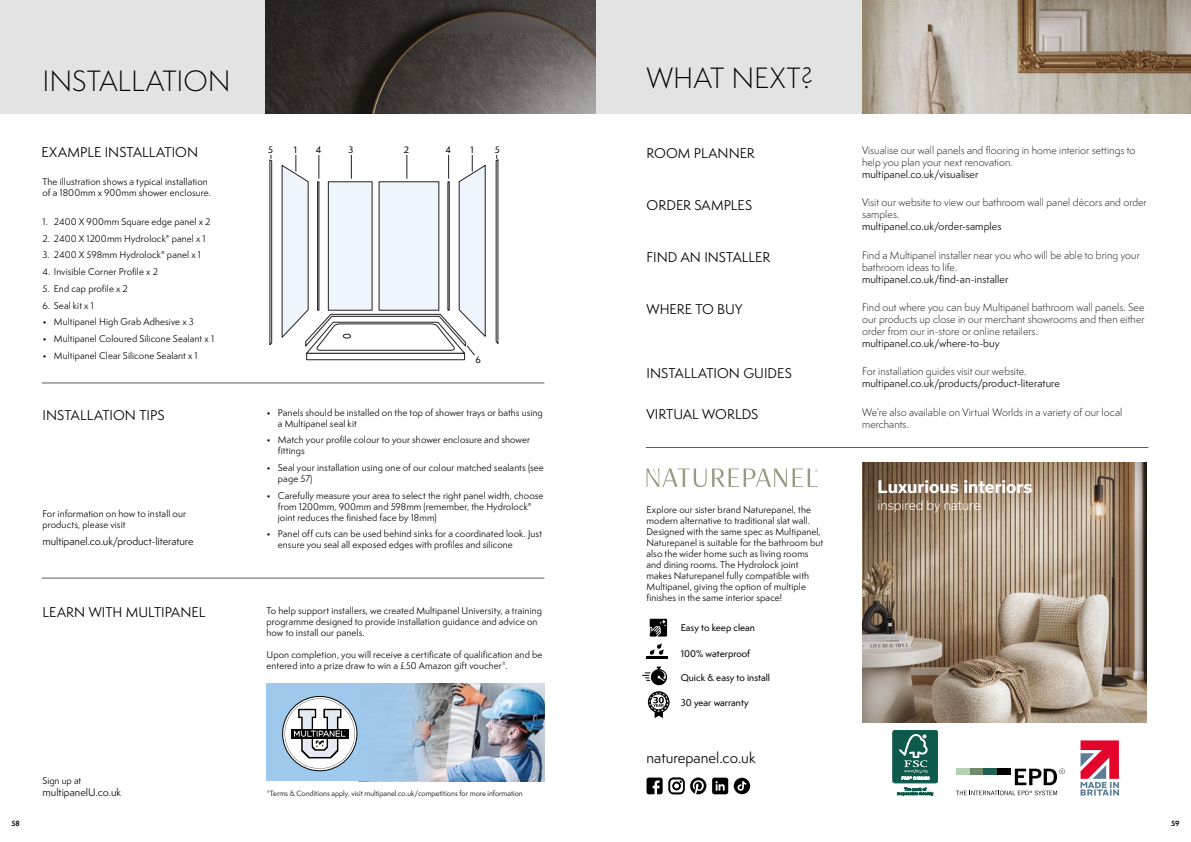
<style>
.page{position:relative;width:1191px;height:842px;background:#fff}
.page>*{position:absolute;margin:0;border:0;box-sizing:border-box;transform-origin:0 0}
.t1{font:300 27px "Semplicita Pro";letter-spacing:-.005em;color:#000}
.t2{font:700 16.5px "Usual";letter-spacing:-.005em;color:#fff}
.t3{font:14px "Semplicita Pro";color:#000}
.t4{font:13px "Semplicita Pro";color:#000}
.t5{font:300 12.5px "Usual";letter-spacing:-.015em;color:#fff}
.t6{font:300 10px/12px "Semplicita Pro";letter-spacing:.005em;color:#000}
.t7{font:10px "Semplicita Pro";letter-spacing:.005em;color:#000}
.t8{font:9px/11px "Semplicita Pro";letter-spacing:.01em;color:#000}
.t9{font:500 9px "Semplicita Pro";color:#000}
.t10{font:500 8.7px "Semplicita Pro";color:#000}
.t11{font:7px "Semplicita Pro";color:#000}
.t12{font:700 7px "Semplicita Pro";color:#000}
</style>
<div class="page">
<div style="left:0;top:0;width:1191px;height:113px;background:#e3e3e3"></div>
<img style="left:437px;top:683px;width:107px;height:98px">
<svg style="left:266px;top:683px;width:171px;height:98px;fill:#9fc8ea"></svg>
<div style="left:282px;top:696px;width:75px;height:75px;border:1px solid #000;border-radius:50%"></div>
<svg style="left:285px;top:698px;width:70px;height:71px"></svg>
<img style="left:862px;top:0;width:329px;height:113px">
<div style="left:306px;top:353px;width:159px;height:7px;background:#fff;border:1px solid #241f21"></div>
<svg style="left:269px;top:155px;width:3px;height:190px"></svg>
<svg style="left:282px;top:155px;width:203px;height:200px"></svg>
<svg style="left:495px;top:155px;width:3px;height:189px"></svg>
<hr style="left:42px;top:383px;width:502px;height:1px;background:#5b5b5c">
<hr style="left:646px;top:447px;width:502px;height:1px;background:#5b5b5c">
<hr style="left:42px;top:578px;width:502px;height:1px;background:#5b5b5c">
<svg style="left:646px;top:468px;width:60px;height:19px"></svg>
<svg style="left:712px;top:468px;width:106px;height:19px"></svg>
<img style="left:862px;top:463px;width:285px;height:260px">
<svg style="left:642px;top:667px;width:25px;height:18px"></svg>
<svg style="left:649px;top:619px;width:18px;height:17px"></svg>
<svg style="left:649px;top:643px;width:15px;height:12px"></svg>
<hr style="left:646px;top:656px;width:21px;height:3px;background:#000">
<svg style="left:648px;top:691px;width:21px;height:27px"></svg>
<img style="left:265px;top:0;width:330px;height:113px">
<svg style="left:646px;top:777px;width:16px;height:17px"></svg>
<svg style="left:668px;top:778px;width:16px;height:16px"></svg>
<svg style="left:690px;top:777px;width:16px;height:17px"></svg>
<svg style="left:712px;top:778px;width:38px;height:16px"></svg>
<svg style="left:955px;top:791px;width:102px;height:4px"></svg>
<div style="left:983px;top:769px;width:14px;height:6px;background:#1f6152"></div>
<div style="left:969px;top:769px;width:14px;height:6px;background:#708a6b"></div>
<div style="left:955px;top:769px;width:14px;height:6px;background:#b5d1b5"></div>
<div style="left:997px;top:769px;width:14px;height:6px;background:#000"></div>
<svg style="left:1014px;top:768px;width:51px;height:17px"></svg>
<svg style="left:1080px;top:740px;width:39px;height:55px"></svg>
<div style="left:892px;top:730px;width:45px;height:53px;background:#0d5a4d;border-radius:2px"></div>
<div style="left:892px;top:730px;width:45px;height:53px;border:1px solid #0d5a4d;border-radius:2px"></div>
<svg style="left:899px;top:734px;width:30px;height:46px"></svg>
<svg style="left:897px;top:788px;width:36px;height:8px"></svg>
<h1 class="t1" style="left:43px;top:62px;width:190px">INSTALLATION</h1>
<h3 class="t4" style="left:42px;top:143px;width:158px">EXAMPLE INSTALLATION</h3>
<p class="t8" style="left:43px;top:176px;width:170px">The illustration shows a typical installation of a 1800mm x 900mm shower enclosure.</p>
<p class="t8" style="left:43px;top:216px;width:170px">1. 2400 X 900mm Square edge panel x 2</p>
<p class="t8" style="left:43px;top:233px;width:165px">2. 2400 X 1200mm Hydrolock<sup>®</sup> panel x 1</p>
<p class="t8" style="left:43px;top:249px;width:160px">3. 2400 X 598mm Hydrolock<sup>®</sup> panel x 1</p>
<p class="t8" style="left:43px;top:266px;width:117px">4. Invisible Corner Profile x 2</p>
<p class="t8" style="left:43px;top:283px;width:87px">5. End cap profile x 2</p>
<p class="t8" style="left:43px;top:299px;width:53px">6. Seal kit x 1</p>
<p class="t8" style="left:43px;top:316px;width:153px">• Multipanel High Grab Adhesive x 3</p>
<p class="t8" style="left:43px;top:333px;width:173px">• Multipanel Coloured Silicone Sealant x 1</p>
<p class="t8" style="left:43px;top:349px;width:157px">• Multipanel Clear Silicone Sealant x 1</p>
<h3 class="t4" style="left:43px;top:405px;width:123px">INSTALLATION TIPS</h3>
<p class="t8" style="left:43px;top:508px;width:145px">For information on how to install our products, please visit</p>
<p class="t7" style="left:43px;top:534px;width:152px">multipanel.co.uk/product-literature</p>
<h3 class="t4" style="left:43px;top:603px;width:164px">LEARN WITH MULTIPANEL</h3>
<p class="t10" style="left:268px;top:144px;width:6px">5</p>
<p class="t10" style="left:294px;top:144px;width:5px">1</p>
<p class="t10" style="left:316px;top:144px;width:7px">4</p>
<p class="t10" style="left:348px;top:144px;width:6px">3</p>
<p class="t10" style="left:404px;top:144px;width:7px">2</p>
<p class="t10" style="left:445px;top:144px;width:7px">4</p>
<p class="t10" style="left:470px;top:144px;width:5px">1</p>
<p class="t10" style="left:495px;top:144px;width:6px">5</p>
<p class="t10" style="left:475px;top:353px;width:7px">6</p>
<p class="t8" style="left:278px;top:407px;width:266px;text-indent:-11px">• Panels should be installed on the top of shower trays or baths using a Multipanel seal kit</p>
<p class="t8" style="left:278px;top:434px;width:254px;text-indent:-11px">• Match your profile colour to your shower enclosure and shower fittings</p>
<p class="t8" style="left:278px;top:462px;width:267px;text-indent:-11px">• Seal your installation using one of our colour matched sealants (see page 57)</p>
<p class="t8" style="left:278px;top:490px;width:267px;text-indent:-11px">• Carefully measure your area to select the right panel width, choose from 1200mm, 900mm and 598mm (remember, the Hydrolock<sup>® </sup>joint reduces the finished face by 18mm)</p>
<p class="t8" style="left:278px;top:528px;width:266px;text-indent:-11px">• Panel off cuts can be used behind sinks for a coordinated look. Just ensure you seal all exposed edges with profiles and silicone</p>
<p class="t8" style="left:266px;top:605px;width:277px">To help support installers, we created Multipanel University, a training programme designed to provide installation guidance and advice on how to install our panels.</p>
<p class="t8" style="left:266px;top:649px;width:277px">Upon completion, you will receive a certificate of qualification and be entered into a prize draw to win a £50 Amazon gift voucher*.</p>
<p class="t12" style="left:11px;top:818px;width:10px">58</p>
<p class="t8" style="left:43px;top:775px;width:40px">Sign up at</p>
<p class="t7" style="left:43px;top:785px;width:80px">multipanelU.co.uk</p>
<p class="t11" style="left:266px;top:788px;width:258px">*Terms &amp; Conditions apply, visit multipanel.co.uk/competitions for more information</p>
<h1 class="t1" style="left:646px;top:60px;width:168px">WHAT NEXT?</h1>
<h3 class="t4" style="left:646px;top:144px;width:110px">ROOM PLANNER</h3>
<h3 class="t4" style="left:646px;top:195px;width:107px">ORDER SAMPLES</h3>
<h3 class="t4" style="left:646px;top:248px;width:125px">FIND AN INSTALLER</h3>
<h3 class="t4" style="left:646px;top:300px;width:97px">WHERE TO BUY</h3>
<h3 class="t4" style="left:646px;top:364px;width:147px">INSTALLATION GUIDES</h3>
<h3 class="t4" style="left:646px;top:405px;width:113px">VIRTUAL WORLDS</h3>
<p class="t8" style="left:646px;top:504px;width:178px">Explore our sister brand Naturepanel, the modern alternative to traditional slat wall.<br>Designed with the same spec as Multipanel, Naturepanel is suitable for the bathroom but also the wider home such as living rooms and dining rooms. The Hydrolock joint makes Naturepanel fully compatible with Multipanel, giving the option of multiple finishes in the same interior space!</p>
<p class="t9" style="left:681px;top:622px;width:76px">Easy to keep clean</p>
<p class="t9" style="left:681px;top:647px;width:71px">100% waterproof</p>
<p class="t9" style="left:681px;top:671px;width:91px">Quick &amp; easy to install</p>
<p class="t9" style="left:681px;top:696px;width:69px">30 year warranty</p>
<h3 class="t3" style="left:646px;top:748px;width:110px">naturepanel.co.uk</h3>
<p class="t6" style="left:862px;top:145px;width:275px">Visualise our wall panels and flooring in home interior settings to help you plan your next renovation.</p>
<p class="t7" style="left:862px;top:168px;width:118px">multipanel.co.uk/visualiser</p>
<p class="t6" style="left:862px;top:196px;width:286px">Visit our website to view our bathroom wall panel décors and order samples.</p>
<p class="t7" style="left:862px;top:219px;width:141px">multipanel.co.uk/order-samples</p>
<p class="t6" style="left:862px;top:249px;width:279px">Find a Multipanel installer near you who will be able to bring your bathroom ideas to life.</p>
<p class="t7" style="left:862px;top:272px;width:148px">multipanel.co.uk/find-an-installer</p>
<p class="t6" style="left:862px;top:301px;width:284px;text-align:justify">Find out where you can buy Multipanel bathroom wall panels. See our products up close in our merchant showrooms and then either order from our in-store or online retailers.</p>
<p class="t7" style="left:862px;top:336px;width:139px">multipanel.co.uk/where-to-buy</p>
<p class="t6" style="left:862px;top:365px;width:166px">For installation guides visit our website.</p>
<p class="t7" style="left:862px;top:376px;width:199px">multipanel.co.uk/products/product-literature</p>
<p class="t6" style="left:862px;top:406px;width:262px">We’re also available on Virtual Worlds in a variety of our local merchants.</p>
<h2 class="t2" style="left:877px;top:477px;width:157px">Luxurious interiors</h2>
<h3 class="t5" style="left:877px;top:498px;width:105px">inspired by nature</h3>
<p class="t12" style="left:1171px;top:818px;width:10px">59</p>
</div>
